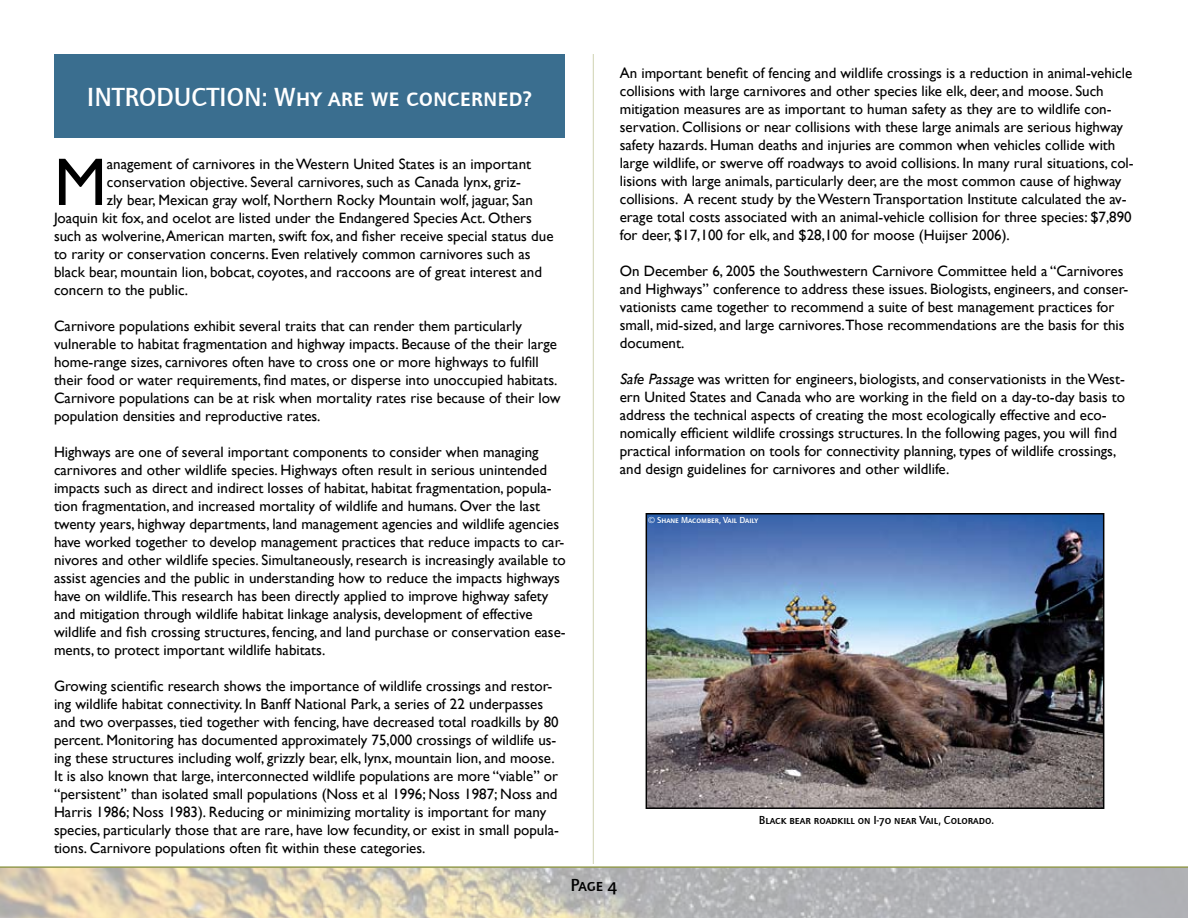
<style>
.page{position:relative;width:1188px;height:918px;background:#fff}
.page>*{position:absolute;margin:0;border:0;box-sizing:border-box;transform-origin:0 0}
.t1{font:67.8px "Gill Sans";color:#000}
.t2{font:27px "Quay Sans Md SCITCTT";color:#fff}
.t3{font:18px "Quay Sans Md SCITCTT";color:#000}
.t4{font:15px/18px "Gill Sans";color:#000}
.t5{font:12px "Quay Sans Md SCITCTT";color:#000}
.t6{font:9px "Quay Sans Md SCITCTT";color:#fff}
.s1{font-style:italic}
.s2{font-family:"Quay Sans ITC"}
</style>
<div class="page">
<img style="left:0;top:868px;width:1188px;height:50px">
<hr style="left:0;top:866px;width:1188px;height:2px;background:#949b51">
<hr style="left:593px;top:54px;width:1px;height:810px;background:#949b51">
<div style="left:54px;top:54px;width:511px;height:83px;background:#3a6e8f"></div>
<img style="left:649px;top:516px;width:452px;height:290px">
<div style="left:646px;top:513px;width:458px;height:296px;border:2px solid #000"></div>
<svg style="left:608px;top:882px;width:9px;height:12px"></svg>
<h2 class="t2" style="left:87px;top:81px;width:447px">INTRODUCTION: Why are we concerned?</h2>
<h1 class="t1" style="left:54px;top:143px;width:54px">M</h1>
<p class="t4" style="left:107px;top:155px;width:426px">anagement of carnivores in the Western United States is an important</p>
<p class="t4" style="left:107px;top:173px;width:415px">conservation objective. Several carnivores, such as Canada lynx, griz-</p>
<p class="t4" style="left:107px;top:191px;width:428px">zly bear, Mexican gray wolf, Northern Rocky Mountain wolf, jaguar, San</p>
<p class="t4" style="left:54px;top:209px;width:479px">Joaquin kit fox, and ocelot are listed under the Endangered Species Act. Others</p>
<p class="t4" style="left:54px;top:227px;width:501px">such as wolverine, American marten, swift fox, and fisher receive special status due</p>
<p class="t4" style="left:54px;top:245px;width:478px">to rarity or conservation concerns. Even relatively common carnivores such as</p>
<p class="t4" style="left:54px;top:263px;width:490px">black bear, mountain lion, bobcat, coyotes, and raccoons are of great interest and</p>
<p class="t4" style="left:54px;top:281px;width:136px">concern to the public.</p>
<p class="t4" style="left:54px;top:317px;width:508px">Carnivore populations exhibit several traits that can render them particularly vulnerable to habitat fragmentation and highway impacts. Because of the their large home-range sizes, carnivores often have to cross one or more highways to fulfill their food or water requirements, find mates, or disperse into unoccupied habitats.<br>Carnivore populations can be at risk when mortality rates rise because of their low population densities and reproductive rates.</p>
<p class="t4" style="left:54px;top:443px;width:513px">Highways are one of several important components to consider when managing carnivores and other wildlife species. Highways often result in serious unintended impacts such as direct and indirect losses of habitat, habitat fragmentation, popula&shy;tion fragmentation, and increased mortality of wildlife and humans. Over the last twenty years, highway departments, land management agencies and wildlife agencies have worked together to develop management practices that reduce impacts to car&shy;nivores and other wildlife species. Simultaneously, research is increasingly available to assist agencies and the public in understanding how to reduce the impacts highways have on wildlife.This research has been directly applied to improve highway safety and mitigation through wildlife habitat linkage analysis, development of effective wildlife and fish crossing structures, fencing, and land purchase or conservation ease&shy;ments, to protect important wildlife habitats.</p>
<p class="t4" style="left:54px;top:677px;width:507px">Growing scientific research shows the importance of wildlife crossings and restor&shy;ing wildlife habitat connectivity. In Banff National Park, a series of 22 underpasses and two overpasses, tied together with fencing, have decreased total roadkills by 80 percent. Monitoring has documented approximately 75,000 crossings of wildlife us&shy;ing these structures including wolf, grizzly bear, elk, lynx, mountain lion, and moose.<br>It is also known that large, interconnected wildlife populations are more “viable” or “persistent” than isolated small populations (Noss et al 1996; Noss 1987; Noss and Harris 1986; Noss 1983). Reducing or minimizing mortality is important for many species, particularly those that are rare, have low fecundity, or exist in small popula&shy;tions. Carnivore populations often fit within these categories.</p>
<p class="t3" style="left:571px;top:875px;width:34px">Page</p>
<p class="t4" style="left:620px;top:64px;width:516px">An important benefit of fencing and wildlife crossings is a reduction in animal-vehicle collisions with large carnivores and other species like elk, deer, and moose. Such mitigation measures are as important to human safety as they are to wildlife con&shy;servation. Collisions or near collisions with these large animals are serious highway safety hazards. Human deaths and injuries are common when vehicles collide with large wildlife, or swerve off roadways to avoid collisions. In many rural situations, col&shy;lisions with large animals, particularly deer, are the most common cause of highway collisions. A recent study by the Western Transportation Institute calculated the av&shy;erage total costs associated with an animal-vehicle collision for three species: $7,890 for deer, $17,100 for elk, and $28,100 for moose (Huijser 2006).</p>
<p class="t4" style="left:620px;top:262px;width:510px">On December 6, 2005 the Southwestern Carnivore Committee held a “Carnivores and Highways” conference to address these issues. Biologists, engineers, and conser&shy;vationists came together to recommend a suite of best management practices for small, mid-sized, and large carnivores.Those recommendations are the basis for this document.</p>
<p class="t4" style="left:620px;top:370px;width:507px"><span class="s1">Safe Passage</span> was written for engineers, biologists, and conservationists in the West&shy;ern United States and Canada who are working in the field on a day-to-day basis to address the technical aspects of creating the most ecologically effective and eco&shy;nomically efficient wildlife crossings structures. In the following pages, you will find practical information on tools for connectivity planning, types of wildlife crossings, and design guidelines for carnivores and other wildlife.</p>
<p class="t6" style="left:648px;top:515px;width:112px"><span class="s2">©</span> Shane Macomber, Vail Daily</p>
<p class="t5" style="left:759px;top:813px;width:237px">Black bear roadkill on I-70 near Vail, Colorado.</p>
</div>
